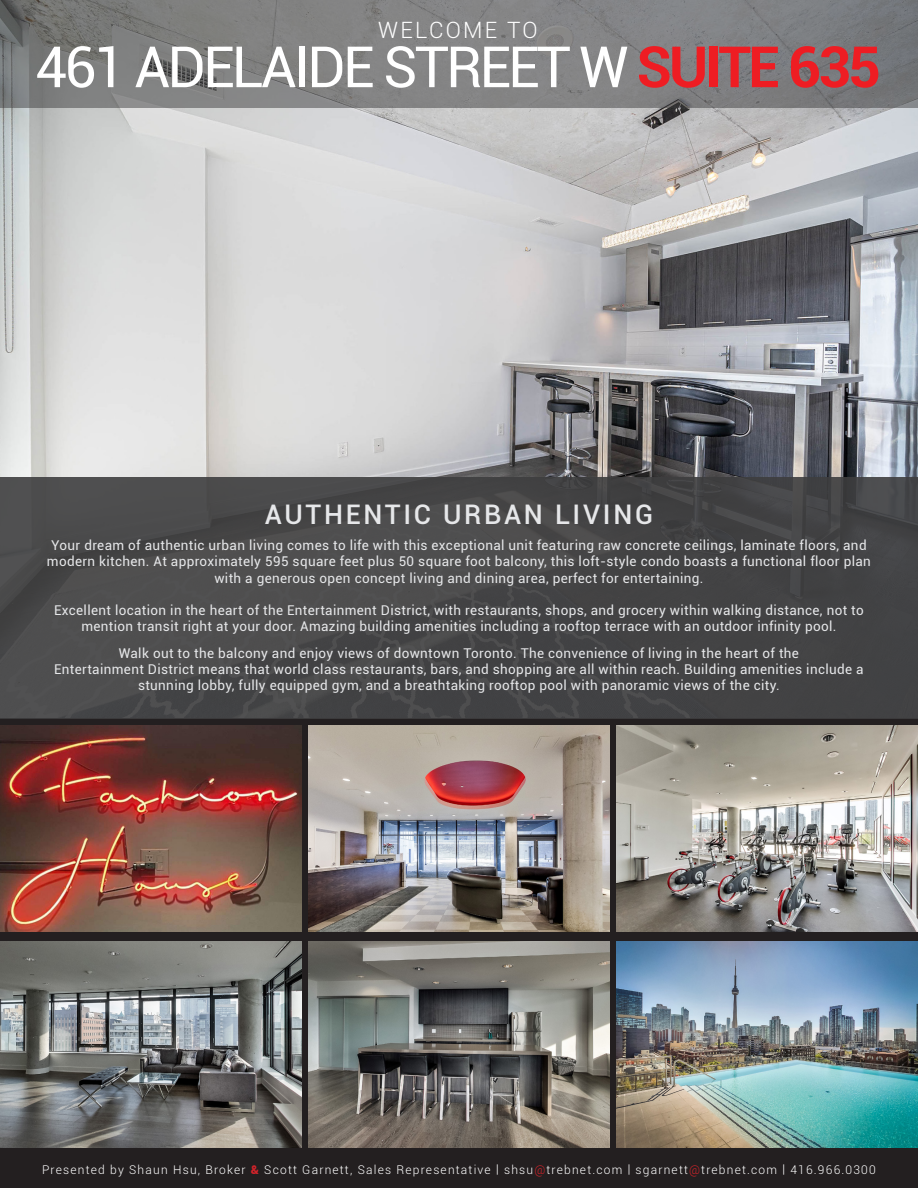
<style>
.page{position:relative;width:918px;height:1188px;background:#231f20}
.page>*{position:absolute;margin:0;border:0;box-sizing:border-box;transform-origin:0 0}
.t1{font:57px "Roboto";letter-spacing:-.05em;color:#fff}
.t2{font:500 27px "Roboto";letter-spacing:.1em;color:#e6e7e9}
.t3{font:300 22.5px "Roboto";letter-spacing:.1em;color:#fff}
.t4{font:13.5px/16.2px "Roboto";letter-spacing:.025em;color:#e6e7e9;text-align:center}
.t5{font:300 12px "Roboto";letter-spacing:.1em;color:#fff}
.s1{font-weight:700;color:#ee1d23}
.s2{font-weight:900;color:#d1232a}
.s3{color:#d1232a}
</style>
<div class="page">
<img style="left:0;top:108px;width:918px;height:369px">
<div style="left:0;top:477px;width:918px;height:241px;background:#454446"></div>
<svg style="left:0;top:0;width:918px;height:108px;fill:#818282"></svg>
<img style="left:0;top:725px;width:301px;height:207px">
<img style="left:308px;top:725px;width:302px;height:207px">
<img style="left:617px;top:725px;width:301px;height:207px">
<img style="left:0;top:941px;width:301px;height:207px">
<img style="left:308px;top:941px;width:302px;height:207px">
<img style="left:617px;top:941px;width:301px;height:207px">
<p class="t3" style="left:378px;top:14px;width:161px">WELCOME TO</p>
<p class="t1" style="left:35px;top:27px;width:847px">461 ADELAIDE STREET W <span class="s1">SUITE 635</span></p>
<p class="t2" style="left:265px;top:495px;width:390px">AUTHENTIC URBAN LIVING</p>
<p class="t4" style="left:47px;top:537px;width:825px">Your dream of authentic urban living comes to life with this exceptional unit featuring raw concrete ceilings, laminate floors, and modern kitchen. At approximately 595 square feet plus 50 square foot balcony, this loft-style condo boasts a functional floor plan with a generous open concept living and dining area, perfect for entertaining.</p>
<p class="t4" style="left:54px;top:602px;width:811px">Excellent location in the heart of the Entertainment District, with restaurants, shops, and grocery within walking distance, not to mention transit right at your door. Amazing building amenities including a rooftop terrace with an outdoor infinity pool.</p>
<p class="t4" style="left:119px;top:645px;width:682px">Walk out to the balcony and enjoy views of downtown Toronto. The convenience of living in the heart of the</p>
<p class="t4" style="left:54px;top:661px;width:811px">Entertainment District means that world class restaurants, bars, and shopping are all within reach. Building amenities include a stunning lobby, fully equipped gym, and a breathtaking rooftop pool with panoramic views of the city.</p>
<p class="t5" style="left:42px;top:1161px;width:835px">Presented by Shaun Hsu, Broker <span class="s2">&amp;</span> Scott Garnett, Sales Representative | shsu<span class="s3">@</span>trebnet.com | sgarnett<span class="s3">@</span>trebnet.com | 416.966.0300</p>
</div>
